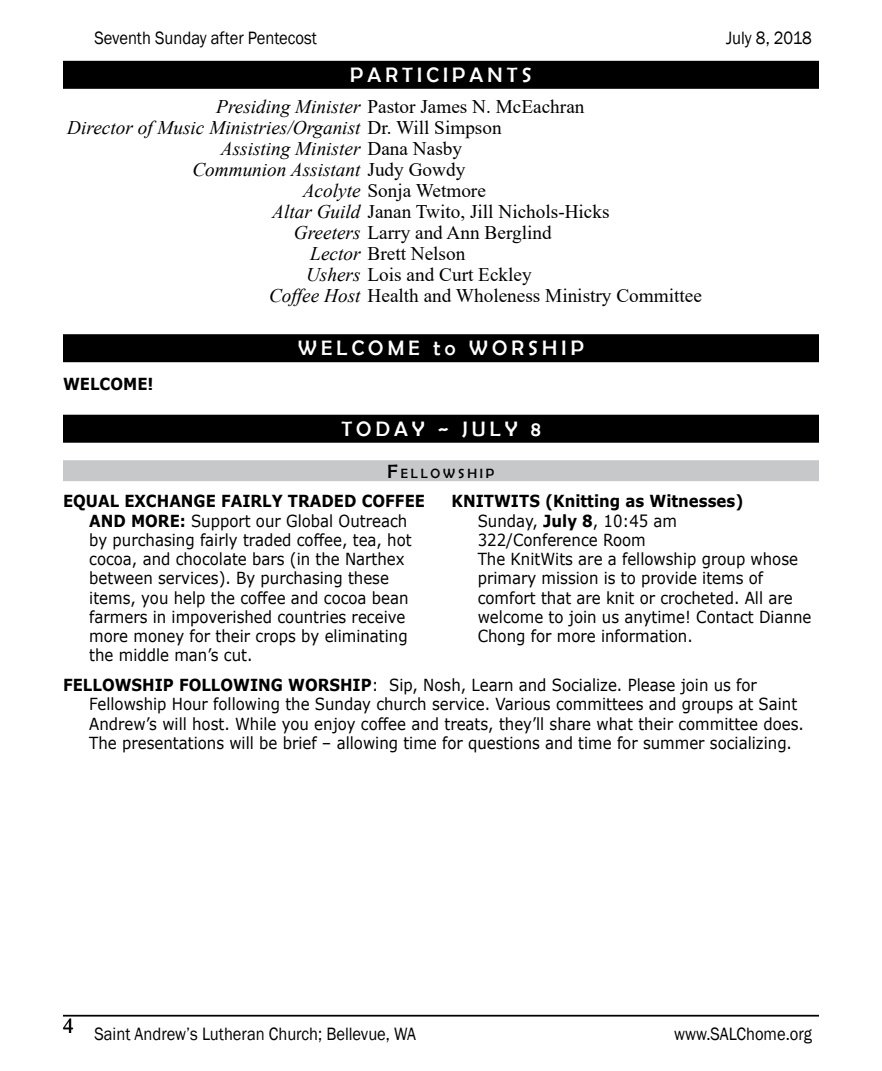
<style>
.page{position:relative;width:882px;height:1071px;background:#fff}
.page>*{position:absolute;margin:0;border:0;box-sizing:border-box;transform-origin:0 0}
.t1{font:21px "Berlin Sans FB";letter-spacing:.2em;color:#fff}
.t2{font:21px "Times New Roman";color:#000}
.t3{font:19.25px "Times New Roman";color:#000}
.t4{font:italic 19.25px "Times New Roman";color:#000}
.t5{font:18.38px "Franklin Gothic";color:#000;scale:.9 1}
.t6{font:16.62px/19.2px "Verdana";color:#000;scale:.9 1}
.t7{font:700 16.62px "Verdana";color:#000;scale:.9 1}
.t8{font:13.47px "Berlin Sans FB";letter-spacing:.215em;color:#000}
.s1{font-style:italic}
.s2{font-style:normal}
.s3{font-size:19.25px}
.s4{font-weight:700}
</style>
<div class="page">
<hr style="left:63px;top:1015px;width:756px;height:2px;background:#000">
<div style="left:63px;top:61px;width:756px;height:28px;background:#000"></div>
<div style="left:63px;top:334px;width:756px;height:28px;background:#000"></div>
<div style="left:63px;top:415px;width:756px;height:28px;background:#000"></div>
<div style="left:63px;top:460px;width:756px;height:21px;background:#c7c8ca"></div>
<p class="t5" style="left:94px;top:27px;width:249px">Seventh Sunday after Pentecost</p>
<p class="t5" style="left:726px;top:27px;width:97px">July 8, 2018</p>
<p class="t1" style="left:350px;top:63px;width:183px">PARTICIPANTS</p>
<p class="t3" style="left:216px;top:93px;width:370px"><span class="s1">Presiding Minister</span> Pastor James N. McEachran</p>
<p class="t4" style="left:67px;top:115px;width:436px">Director of Music Ministries/Organist <span class="s2">Dr. Will Simpson</span></p>
<p class="t4" style="left:221px;top:136px;width:243px">Assisting Minister <span class="s2">Dana Nasby</span></p>
<p class="t4" style="left:192px;top:157px;width:274px">Communion Assistant <span class="s2">Judy Gowdy</span></p>
<p class="t3" style="left:303px;top:177px;width:185px"><span class="s1">Acolyte</span> Sonja Wetmore</p>
<p class="t3" style="left:272px;top:198px;width:339px"><span class="s1">Altar Guild</span> Janan Twito, Jill Nichols-Hicks</p>
<p class="t3" style="left:294px;top:219px;width:259px"><span class="s1">Greeters</span> Larry and Ann Berglind</p>
<p class="t3" style="left:310px;top:240px;width:157px"><span class="s1">Lector</span> Brett Nelson</p>
<p class="t3" style="left:306px;top:261px;width:227px"><span class="s1">Ushers</span> Lois and Curt Eckley</p>
<p class="t3" style="left:269px;top:282px;width:434px"><span class="s1">Coffee Host</span> Health and Wholeness Ministry Committee</p>
<p class="t1" style="left:298px;top:336px;width:287px">WELCOME to WORSHIP</p>
<p class="t7" style="left:63px;top:372px;width:102px">WELCOME!</p>
<p class="t1" style="left:341px;top:417px;width:201px">TODAY ~ JULY 8</p>
<p class="t8" style="left:388px;top:466px;width:108px"><span class="s3">F</span>ELLOWSHIP</p>
<p class="t6" style="left:89px;top:492px;width:375px;text-indent:-26px"><span class="s4">EQUAL EXCHANGE FAIRLY TRADED COFFEE AND MORE:</span> Support our Global Outreach by purchasing fairly traded coffee, tea, hot cocoa, and chocolate bars (in the Narthex between services). By purchasing these items, you help the coffee and cocoa bean farmers in impoverished countries receive more money for their crops by eliminating the middle man’s cut.</p>
<p class="t6" style="left:478px;top:492px;width:372px;text-indent:-26px"><span class="s4">KNITWITS (Knitting as Witnesses)<br></span>Sunday, <span class="s4">July 8</span>, 10:45 am<br>322/Conference Room<br>The KnitWits are a fellowship group whose primary mission is to provide items of comfort that are knit or crocheted. All are welcome to join us anytime! Contact Dianne Chong for more information.</p>
<p class="t6" style="left:89px;top:675px;width:796px;text-indent:-26px"><span class="s4">FELLOWSHIP FOLLOWING WORSHIP</span>: Sip, Nosh, Learn and Socialize. Please join us for Fellowship Hour following the Sunday church service. Various committees and groups at Saint Andrew’s will host. While you enjoy coffee and treats, they’ll share what their committee does.<br>The presentations will be brief – allowing time for questions and time for summer socializing.</p>
<p class="t2" style="left:63px;top:1011px;width:12px">4</p>
<p class="t5" style="left:94px;top:1022px;width:359px">Saint Andrew’s Lutheran Church; Bellevue, WA</p>
<p class="t5" style="left:674px;top:1022px;width:155px">www.SALChome.org</p>
</div>
